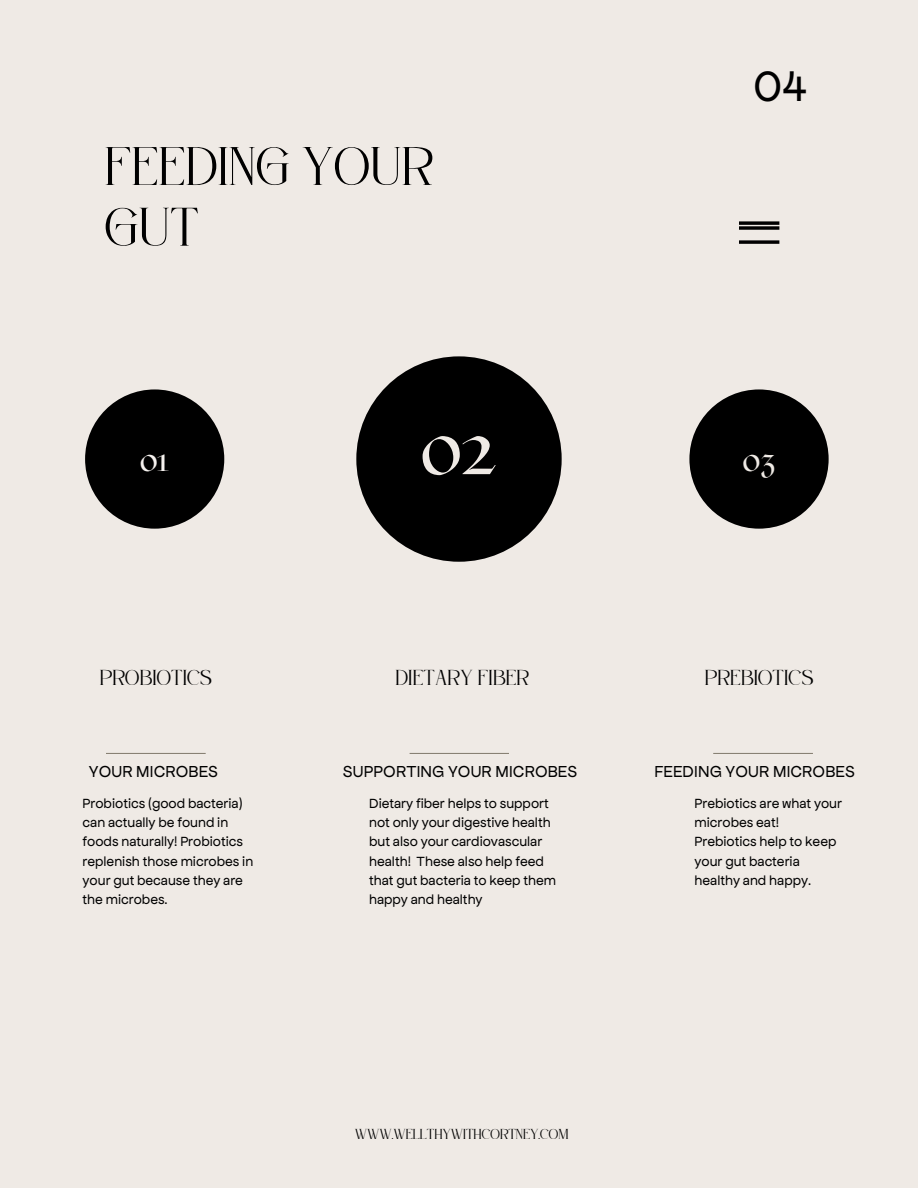
<style>
.page{position:relative;width:918px;height:1188px;background:#efeae5}
.page>*{position:absolute;margin:0;border:0;box-sizing:border-box;transform-origin:0 0}
.t1{font:79.05px "MAZIUSREVIEW20.09";color:#efeae5}
.t2{font:56.4px/60.8px "Soage";letter-spacing:.01em;color:#000}
.t3{font:45.15px "Apfel Grotezk";color:#000}
.t4{font:33.9px "MAZIUSREVIEW20.09";color:#f6f2ef}
.t5{font:33.9px "MAZIUSREVIEW20.09";color:#efeae5}
.t6{font:22.5px "Soage";letter-spacing:.01em;color:#000}
.t7{font:16.95px "Apfel Grotezk";letter-spacing:.01em;color:#000}
.t8{font:15px "Soage";color:#000}
.t9{font:14.1px/19.2px "Apfel Grotezk";color:#000}
</style>
<div class="page">
<svg style="left:739px;top:240px;width:40px;height:4px"></svg>
<svg style="left:739px;top:221px;width:40px;height:9px"></svg>
<div style="left:85px;top:389px;width:139px;height:140px;background:#000;border-radius:50%"></div>
<div style="left:356px;top:356px;width:206px;height:206px;background:#000;border-radius:50%"></div>
<div style="left:689px;top:389px;width:140px;height:140px;background:#000;border-radius:50%"></div>
<svg style="left:106px;top:753px;width:100px;height:1px"></svg>
<svg style="left:410px;top:753px;width:99px;height:1px"></svg>
<svg style="left:713px;top:753px;width:100px;height:1px"></svg>
<h2 class="t2" style="left:105px;top:135px;width:330px">FEEDING YOUR<br>GUT</h2>
<h3 class="t4" style="left:140px;top:438px;width:30px">01</h3>
<h1 class="t1" style="left:422px;top:399px;width:76px">02</h1>
<h3 class="t3" style="left:754px;top:56px;width:55px">04</h3>
<h3 class="t5" style="left:743px;top:438px;width:33px">03</h3>
<h3 class="t6" style="left:100px;top:664px;width:114px">PROBIOTICS</h3>
<p class="t7" style="left:89px;top:760px;width:131px">YOUR MICROBES</p>
<p class="t9" style="left:83px;top:793px;width:172px">Probiotics (good bacteria) can actually be found in foods naturally! Probiotics replenish those microbes in your gut because they are the microbes.</p>
<h3 class="t6" style="left:396px;top:664px;width:135px">DIETARY FIBER</h3>
<h3 class="t6" style="left:705px;top:664px;width:110px">PREBIOTICS</h3>
<p class="t7" style="left:343px;top:760px;width:236px">SUPPORTING YOUR MICROBES</p>
<p class="t9" style="left:369px;top:793px;width:188px">Dietary fiber helps to support not only your digestive health but also your cardiovascular health! These also help feed that gut bacteria to keep them happy and healthy</p>
<p class="t7" style="left:655px;top:760px;width:202px">FEEDING YOUR MICROBES</p>
<p class="t9" style="left:695px;top:793px;width:149px">Prebiotics are what your microbes eat!<br>Prebiotics help to keep your gut bacteria healthy and happy.</p>
<p class="t8" style="left:355px;top:1125px;width:215px">WWW.WELLTHYWITHCORTNEY.COM</p>
</div>
